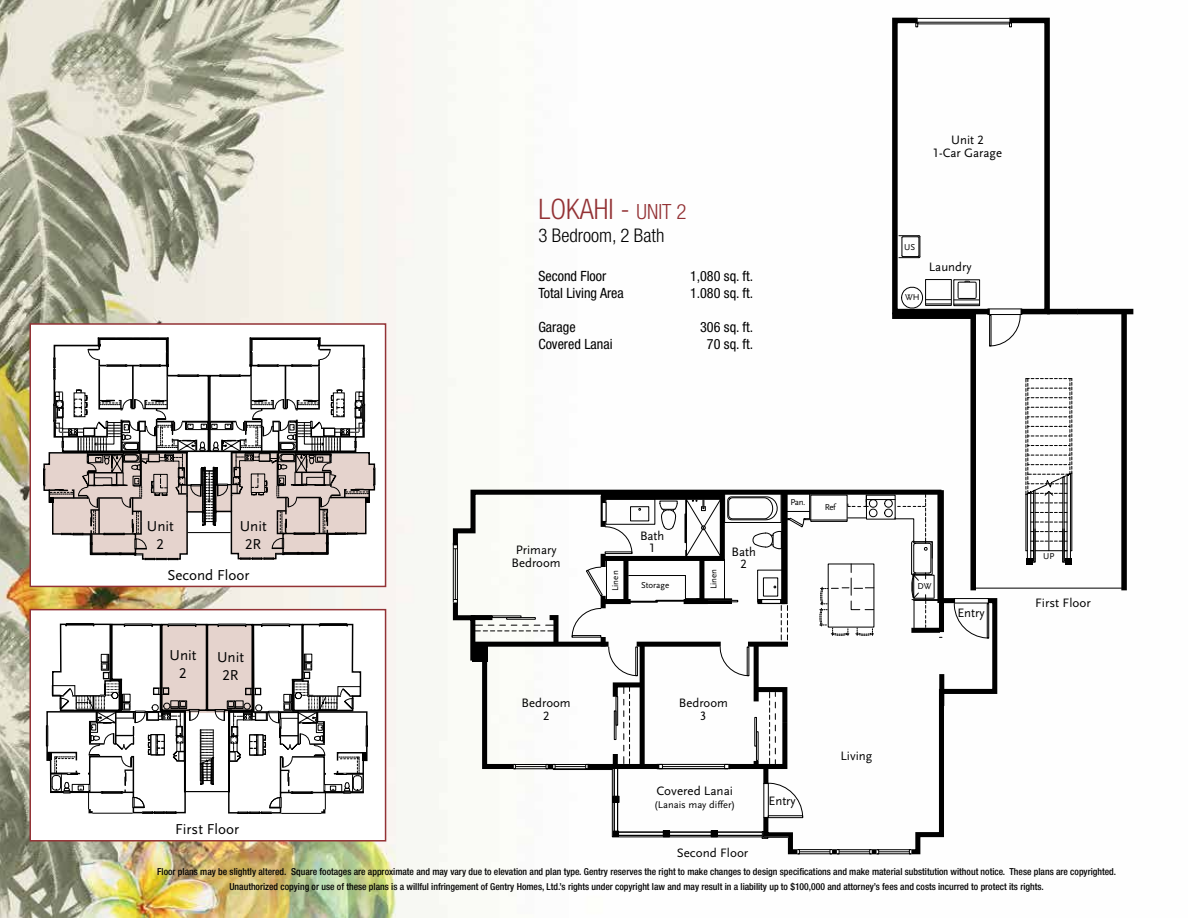
<style>
.page{position:relative;width:1188px;height:918px;background:#fff}
.page>*{position:absolute;margin:0;border:0;box-sizing:border-box;transform-origin:0 0}
.t1{font:300 condensed 28.2px "Helvetica Neue";color:#933235}
.t2{font:300 condensed 18.9px "Helvetica Neue";color:#000}
.t3{font:15px/18px "Scala Sans LF Hwn";color:#000;text-align:center}
.t4{font:condensed 14.1px "Helvetica Neue";color:#000}
.t5{font:12.75px/12.8px "Scala Sans LF Hwn";color:#000;text-align:center}
.t6{font:10.2px "Scala Sans LF Hwn";color:#000}
.t7{font:500 condensed 9.6px/15px "Helvetica Neue";color:#000;text-align:center}
.t8{font:8.85px "Scala Sans LF Hwn";color:#000}
.s1{font-size:21px}
</style>
<div class="page">
<img style="left:0;top:0;width:1134px;height:918px">
<div style="left:1077px;top:309px;width:56px;height:5px;background:#000"></div>
<div style="left:1047px;top:309px;width:31px;height:5px;background:#000"></div>
<svg style="left:1025px;top:378px;width:48px;height:186px"></svg>
<div style="left:1121px;top:311px;width:6px;height:279px;background:#000"></div>
<div style="left:970px;top:311px;width:6px;height:279px;background:#000"></div>
<hr style="left:976px;top:588px;width:146px;height:1px;background:#000">
<svg style="left:889px;top:15px;width:164px;height:332px"></svg>
<svg style="left:450px;top:487px;width:550px;height:370px"></svg>
<hr style="left:724px;top:559px;width:1px;height:41px;background:#000">
<div style="left:29px;top:323px;width:357px;height:264px;background:#fff;border:2px solid #933235"></div>
<svg style="left:43px;top:338px;width:333px;height:223px"></svg>
<div style="left:29px;top:609px;width:357px;height:233px;background:#fff;border:2px solid #933235"></div>
<svg style="left:46px;top:623px;width:322px;height:191px"></svg>
<h3 class="t3" style="left:147px;top:517px;width:29px">Unit<br>2</h3>
<h3 class="t3" style="left:167px;top:567px;width:84px">Second Floor</h3>
<h3 class="t3" style="left:240px;top:517px;width:29px">Unit<br>2R</h3>
<h3 class="t3" style="left:170px;top:647px;width:29px">Unit<br>2</h3>
<h3 class="t3" style="left:217px;top:649px;width:29px">Unit<br>2R</h3>
<h1 class="t1" style="left:538px;top:193px;width:150px">LOKAHI - <span class="s1">UNIT 2</span></h1>
<h2 class="t2" style="left:538px;top:224px;width:128px">3 Bedroom, 2 Bath</h2>
<h3 class="t4" style="left:538px;top:268px;width:69px">Second Floor</h3>
<h3 class="t4" style="left:690px;top:268px;width:65px">1,080 sq. ft.</h3>
<h3 class="t4" style="left:538px;top:285px;width:87px">Total Living Area</h3>
<h3 class="t4" style="left:690px;top:285px;width:65px">1.080 sq. ft.</h3>
<h3 class="t4" style="left:538px;top:319px;width:39px">Garage</h3>
<h3 class="t4" style="left:700px;top:319px;width:55px">306 sq. ft.</h3>
<h3 class="t4" style="left:538px;top:336px;width:76px">Covered Lanai</h3>
<h3 class="t4" style="left:707px;top:336px;width:48px">70 sq. ft.</h3>
<h3 class="t5" style="left:933px;top:134px;width:71px">Unit 2<br>1-Car Garage</h3>
<p class="t8" style="left:904px;top:242px;width:13px">US</p>
<p class="t8" style="left:905px;top:293px;width:16px">WH</p>
<h3 class="t5" style="left:929px;top:261px;width:44px">Laundry</h3>
<h3 class="t5" style="left:512px;top:544px;width:51px">Primary<br>Bedroom</h3>
<p class="t8" style="left:610px;top:591px;width:22px;rotate:-90deg">Linen</p>
<h3 class="t5" style="left:640px;top:529px;width:26px">Bath<br>1</h3>
<p class="t8" style="left:641px;top:581px;width:30px">Storage</p>
<p class="t8" style="left:709px;top:589px;width:22px;rotate:-90deg">Linen</p>
<h3 class="t5" style="left:732px;top:545px;width:26px">Bath<br>2</h3>
<p class="t8" style="left:790px;top:498px;width:16px">Pan.</p>
<p class="t8" style="left:825px;top:502px;width:13px">Ref</p>
<h3 class="t5" style="left:522px;top:697px;width:51px">Bedroom<br>2</h3>
<h3 class="t5" style="left:679px;top:697px;width:51px">Bedroom<br>3</h3>
<h3 class="t5" style="left:656px;top:785px;width:78px">Covered Lanai</h3>
<p class="t6" style="left:654px;top:799px;width:83px">(Lanais may differ)</p>
<h3 class="t5" style="left:769px;top:794px;width:29px">Entry</h3>
<h3 class="t5" style="left:841px;top:750px;width:33px">Living</h3>
<p class="t8" style="left:917px;top:581px;width:16px">DW</p>
<h3 class="t5" style="left:957px;top:606px;width:29px">Entry</h3>
<p class="t8" style="left:1043px;top:551px;width:13px">UP</p>
<h3 class="t5" style="left:1035px;top:597px;width:57px">First Floor</h3>
<h3 class="t3" style="left:175px;top:821px;width:66px">First Floor</h3>
<p class="t7" style="left:157px;top:864px;width:961px">Floor plans may be slightly altered. Square footages are approximate and may vary due to elevation and plan type. Gentry reserves the right to make changes to design specifications and make material substitution without notice. These plans are copyrighted.<br>Unauthorized copying or use of these plans is a willful infringement of Gentry Homes, Ltd.’s rights under copyright law and may result in a liability up to $100,000 and attorney’s fees and costs incurred to protect its rights.</p>
<h3 class="t5" style="left:677px;top:846px;width:73px">Second Floor</h3>
</div>
